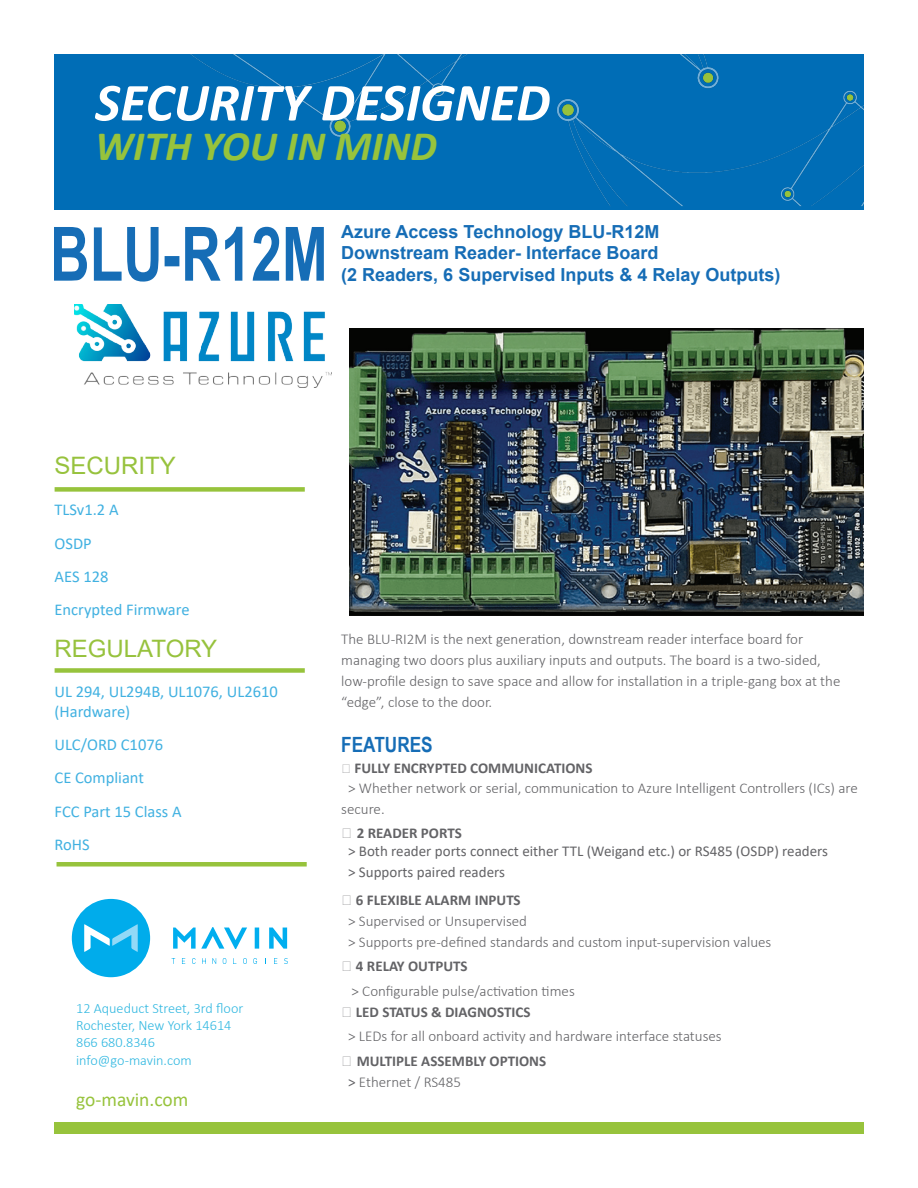
<style>
.page{position:relative;width:918px;height:1188px;background:#fff}
.page>*{position:absolute;margin:0;border:0;box-sizing:border-box;transform-origin:0 0}
.t1{font:italic 700 54px "Calibri";color:#fff}
.t2{font:italic 700 42px "Calibri";color:#97c33c}
.t3{font:24px "Arial";color:#97c23d}
.t4{font:700 21px "Arial Narrow";color:#166db6}
.t5{font:19.5px "Calibri";color:#97c33c}
.t6{font:700 18px "Arial";color:#166db6}
.t7{font:16.5px/19.8px "Calibri";color:#41b1e1}
.t8{font:300 15px/21px "Calibri";color:#636366}
.t9{font:700 15px "Calibri";color:#636366}
.t10{font:15px "Calibri";color:#636366}
.t11{font:300 14.25px/17.1px "Calibri";color:#31b8e1}
.s1{font-family:"Arial";font-size:13.5px}
.s2{font-family:"Arial"}
.s3{font-family:"Arial";font-weight:700}
.s4{font-weight:700}
.s5{font-weight:400}
</style>
<div class="page">
<div style="left:54px;top:54px;width:810px;height:156px;background:#006db6"></div>
<div style="left:54px;top:1122px;width:810px;height:12px;background:#97c33c"></div>
<div style="left:72px;top:899px;width:78px;height:78px;background:#00aceb;border-radius:50%"></div>
<svg style="left:84px;top:924px;width:54px;height:28px"></svg>
<svg style="left:173px;top:927px;width:74px;height:22px"></svg>
<svg style="left:255px;top:928px;width:4px;height:21px"></svg>
<svg style="left:269px;top:928px;width:18px;height:21px"></svg>
<svg style="left:182px;top:958px;width:3px;height:6px"></svg>
<svg style="left:192px;top:958px;width:4px;height:6px"></svg>
<svg style="left:202px;top:958px;width:4px;height:6px"></svg>
<svg style="left:212px;top:958px;width:4px;height:6px"></svg>
<svg style="left:223px;top:958px;width:3px;height:6px"></svg>
<svg style="left:243px;top:958px;width:4px;height:6px"></svg>
<svg style="left:253px;top:958px;width:4px;height:6px"></svg>
<svg style="left:274px;top:958px;width:3px;height:6px"></svg>
<svg style="left:284px;top:958px;width:4px;height:6px"></svg>
<div style="left:57px;top:862px;width:250px;height:5px;background:#97c33c"></div>
<div style="left:55px;top:487px;width:250px;height:5px;background:#97c33c"></div>
<img style="left:74px;top:305px;width:257px;height:83px">
<img style="left:350px;top:328px;width:514px;height:288px">
<svg style="left:54px;top:227px;width:270px;height:55px"></svg>
<div style="left:55px;top:668px;width:250px;height:5px;background:#97c33c"></div>
<h1 class="t1" style="left:95px;top:64px;width:457px">SECURITY DESIGNED</h1>
<h2 class="t2" style="left:95px;top:117px;width:343px">WITH YOU IN MIND</h2>
<p class="t6" style="left:341px;top:219px;width:320px">Azure Access Technology BLU-R12M</p>
<p class="t6" style="left:341px;top:240px;width:319px">Downstream Reader- Interface Board</p>
<p class="t6" style="left:341px;top:262px;width:441px">(2 Readers, 6 Supervised Inputs &amp; 4 Relay Outputs)</p>
<p class="t3" style="left:55px;top:449px;width:123px">SECURITY</p>
<p class="t7" style="left:55px;top:500px;width:66px">TLSv1.2 A</p>
<p class="t7" style="left:55px;top:533px;width:39px">OSDP</p>
<p class="t7" style="left:55px;top:566px;width:55px">AES 128</p>
<p class="t7" style="left:55px;top:599px;width:137px">Encrypted Firmware</p>
<p class="t3" style="left:55px;top:633px;width:164px">REGULATORY</p>
<p class="t7" style="left:55px;top:681px;width:225px">UL 294, UL294B, UL1076, UL2610 (Hardware)</p>
<p class="t7" style="left:55px;top:734px;width:110px">ULC/ORD C1076</p>
<p class="t7" style="left:55px;top:768px;width:91px">CE Compliant</p>
<p class="t7" style="left:55px;top:801px;width:128px">FCC Part 15 Class A</p>
<p class="t7" style="left:55px;top:834px;width:37px">RoHS</p>
<p class="t11" style="left:76px;top:1000px;width:169px">12 Aqueduct Street, 3rd floor<br>Rochester, New York 14614<br>866 680.8346 info@go-mavin.com</p>
<h3 class="t5" style="left:76px;top:1086px;width:114px">go-mavin.com</h3>
<p class="t8" style="left:341px;top:629px;width:501px">The BLU-RI2M is the next generation, downstream reader interface board for managing two doors plus auxiliary inputs and outputs. The board is a two-sided, low-profile design to save space and allow for installation in a triple-gang box at the “edge”, close to the door.</p>
<p class="t4" style="left:341px;top:729px;width:93px">FEATURES</p>
<p class="t9" style="left:341px;top:758px;width:253px"><span class="s1">◗</span> FULLY ENCRYPTED COMMUNICATIONS</p>
<p class="t8" style="left:341px;top:777px;width:518px;text-indent:7px">&gt; Whether network or serial, communication to Azure Intelligent Controllers (ICs) are secure.</p>
<p class="t9" style="left:341px;top:823px;width:122px"><span class="s2">◗</span> 2 READER PORTS</p>
<p class="t10" style="left:348px;top:841px;width:482px">&gt; Both reader ports connect either TTL (Weigand etc.) or RS485 (OSDP) readers</p>
<p class="t10" style="left:348px;top:862px;width:158px">&gt; Supports paired readers</p>
<p class="t9" style="left:341px;top:890px;width:181px"><span class="s2">◗</span> 6 FLEXIBLE ALARM INPUTS</p>
<p class="t8" style="left:348px;top:911px;width:181px">&gt; Supervised or Unsupervised</p>
<p class="t8" style="left:348px;top:932px;width:425px">&gt; Supports pre-defined standards and custom input-supervision values</p>
<p class="t9" style="left:341px;top:956px;width:128px"><span class="s2">◗</span> 4 RELAY OUTPUTS</p>
<p class="t8" style="left:341px;top:980px;width:235px;text-indent:10px">&gt; Configurable pulse/activation times <span class="s3">◗</span> <span class="s4">LED STATUS &amp; DIAGNOSTICS</span></p>
<p class="t8" style="left:348px;top:1025px;width:375px">&gt; LEDs for all onboard activity and hardware interface statuses</p>
<p class="t9" style="left:341px;top:1050px;width:206px"><span class="s2">◗</span> MULTIPLE ASSEMBLY OPTIONS</p>
<p class="t8" style="left:348px;top:1071px;width:115px"><span class="s5">&gt;</span> Ethernet / RS485</p>
</div>
